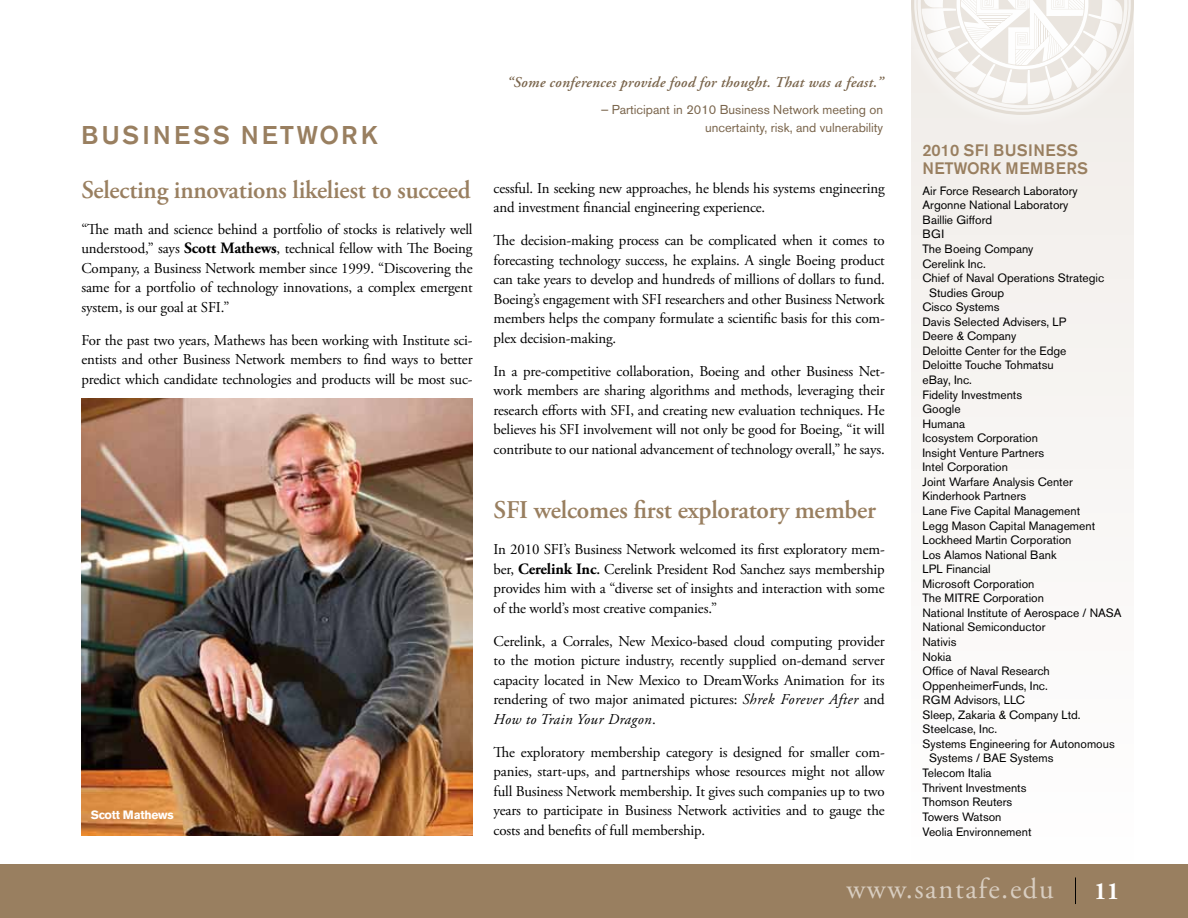
<style>
.page{position:relative;width:1188px;height:918px;background:#fff}
.page>*{position:absolute;margin:0;border:0;box-sizing:border-box;transform-origin:0 0}
.t1{font:28.95px "Adobe Garamond Pro";letter-spacing:.055em;color:#d8cdc0}
.t2{font:600 25.5px "Adobe Garamond Pro";letter-spacing:-.01em;color:#997f60}
.t3{font:500 25.5px "Akzidenz Grotesk BE";letter-spacing:.12em;color:#997f60}
.t4{font:700 24.45px "Adobe Garamond Pro";color:#fff}
.t5{font:500 16.5px/18px "Akzidenz Grotesk BE";letter-spacing:.02em;color:#997f60}
.t6{font:15px/19.5px "Adobe Garamond Pro";letter-spacing:-.01em;color:#000;text-align:justify}
.t7{font:italic 600 15px "Adobe Garamond Pro";letter-spacing:.02em;color:#7a654c}
.t8{font:12.9px/18px "Akzidenz Grotesk BE";color:#7a654c;text-align:right}
.t9{font:12px "Akzidenz Grotesk BE";color:#000}
.t10{font:700 12px "Akzidenz Grotesk BE";letter-spacing:-.02em;color:#fff}
.s1{font-weight:700;font-size:15.75px}
.s2{font-weight:600}
.s3{font-style:italic}
</style>
<div class="page">
<div style="left:911px;top:0;width:223px;height:878px;background:#f8f6f5"></div>
<div style="left:0;top:864px;width:1188px;height:54px;background:#997f60"></div>
<svg style="left:1075px;top:877px;width:1px;height:27px"></svg>
<svg style="left:911px;top:0;width:223px;height:118px"></svg>
<img style="left:81px;top:399px;width:391px;height:437px">
<h2 class="t3" style="left:81px;top:119px;width:298px">BUSI NESS NETWORK</h2>
<h2 class="t2" style="left:81px;top:175px;width:391px">Selecting innovations likeliest to succeed</h2>
<p class="t6" style="left:81px;top:220px;width:393px">“The math and science behind a portfolio of stocks is relatively well understood,” says <span class="s1">Scott Mathews</span>, technical fellow with The Boeing Company, a Business Network member since 1999. “Discovering the same for a portfolio of technology innovations, a complex emergent system, is our goal at SFI.”</p>
<p class="t6" style="left:81px;top:331px;width:393px">For the past two years, Mathews has been working with Institute sci&shy;entists and other Business Network members to find ways to better predict which candidate technologies and products will be most suc-</p>
<p class="t10" style="left:91px;top:808px;width:84px">Scott Mathews</p>
<p class="t7" style="left:507px;top:74px;width:378px">“Some conferences provide food for thought. That was a feast.”</p>
<p class="t8" style="left:601px;top:100px;width:284px">— Participant in 2010 Business Network meeting on uncertainty, risk, and vulnerability</p>
<p class="t6" style="left:494px;top:179px;width:393px">cessful. In seeking new approaches, he blends his systems engineering and investment financial engineering experience.</p>
<p class="t6" style="left:494px;top:232px;width:393px">The decision-making process can be complicated when it comes to forecasting technology success, he explains. A single Boeing product can take years to develop and hundreds of millions of dollars to fund.<br>Boeing’s engagement with SFI researchers and other Business Network members helps the company formulate a scientific basis for this com&shy;plex decision-making.</p>
<p class="t6" style="left:494px;top:362px;width:393px">In a pre-competitive collaboration, Boeing and other Business Net&shy;work members are sharing algorithms and methods, leveraging their research efforts with SFI, and creating new evaluation techniques. He believes his SFI involvement will not only be good for Boeing, “it will contribute to our national advancement of technology overall,” he says.</p>
<h2 class="t2" style="left:494px;top:496px;width:384px">SFI welcomes first exploratory member</h2>
<p class="t6" style="left:494px;top:541px;width:393px">In 2010 SFI’s Business Network welcomed its first exploratory mem&shy;ber, <span class="s1">Cerelink Inc</span><span class="s2">.</span> Cerelink President Rod Sanchez says membership provides him with a “diverse set of insights and interaction with some of the world’s most creative companies.”</p>
<p class="t6" style="left:494px;top:632px;width:393px">Cerelink, a Corrales, New Mexico-based cloud computing provider to the motion picture industry, recently supplied on-demand server capacity located in New Mexico to DreamWorks Animation for its rendering of two major animated pictures: <span class="s3">Shrek Forever After</span> and <span class="s3">How to Train Your Dragon</span>.</p>
<p class="t6" style="left:494px;top:743px;width:393px">The exploratory membership category is designed for smaller com&shy;panies, start-ups, and partnerships whose resources might not allow full Business Network membership. It gives such companies up to two years to participate in Business Network activities and to gauge the costs and benefits of full membership.</p>
<p class="t5" style="left:922px;top:141px;width:165px">2010 SFI BUSI NESS<br>N ETWORK M EMBERS</p>
<p class="t9" style="left:922px;top:183px;width:157px">Air Force Research Laboratory</p>
<p class="t9" style="left:922px;top:198px;width:148px">Argonne National Laboratory</p>
<p class="t9" style="left:922px;top:213px;width:71px">Baillie Gifford</p>
<p class="t9" style="left:922px;top:227px;width:23px">BGI</p>
<p class="t9" style="left:922px;top:242px;width:113px">The Boeing Company</p>
<p class="t9" style="left:922px;top:256px;width:65px">Cerelink Inc.</p>
<p class="t9" style="left:922px;top:271px;width:183px">Chief of Naval Operations Strategic</p>
<p class="t9" style="left:929px;top:285px;width:77px">Studies Group</p>
<p class="t9" style="left:922px;top:300px;width:79px">Cisco Systems</p>
<p class="t9" style="left:922px;top:314px;width:145px">Davis Selected Advisers, LP</p>
<p class="t9" style="left:922px;top:329px;width:95px">Deere &amp; Company</p>
<p class="t9" style="left:922px;top:344px;width:146px">Deloitte Center for the Edge</p>
<p class="t9" style="left:922px;top:358px;width:133px">Deloitte Touche Tohmatsu</p>
<p class="t9" style="left:922px;top:373px;width:51px">eBay, Inc.</p>
<p class="t9" style="left:922px;top:387px;width:101px">Fidelity Investments</p>
<p class="t9" style="left:922px;top:402px;width:40px">Google</p>
<p class="t9" style="left:922px;top:416px;width:44px">Humana</p>
<p class="t9" style="left:922px;top:431px;width:117px">Icosystem Corporation</p>
<p class="t9" style="left:922px;top:445px;width:123px">Insight Venture Partners</p>
<p class="t9" style="left:922px;top:460px;width:87px">Intel Corporation</p>
<p class="t9" style="left:922px;top:475px;width:152px">Joint Warfare Analysis Center</p>
<p class="t9" style="left:922px;top:489px;width:105px">Kinderhook Partners</p>
<p class="t9" style="left:922px;top:504px;width:159px">Lane Five Capital Management</p>
<p class="t9" style="left:922px;top:518px;width:174px">Legg Mason Capital Management</p>
<p class="t9" style="left:922px;top:533px;width:151px">Lockheed Martin Corporation</p>
<p class="t9" style="left:922px;top:547px;width:136px">Los Alamos National Bank</p>
<p class="t9" style="left:922px;top:562px;width:70px">LPL Financial</p>
<p class="t9" style="left:922px;top:576px;width:114px">Microsoft Corporation</p>
<p class="t9" style="left:922px;top:591px;width:123px">The MITRE Corporation</p>
<p class="t9" style="left:922px;top:606px;width:201px">National Institute of Aerospace / NASA</p>
<p class="t9" style="left:922px;top:620px;width:125px">National Semiconductor</p>
<p class="t9" style="left:922px;top:635px;width:35px">Nativis</p>
<p class="t9" style="left:922px;top:649px;width:30px">Nokia</p>
<p class="t9" style="left:922px;top:664px;width:129px">Office of Naval Research</p>
<p class="t9" style="left:922px;top:678px;width:127px">OppenheimerFunds, Inc.</p>
<p class="t9" style="left:922px;top:693px;width:104px">RGM Advisors, LLC</p>
<p class="t9" style="left:922px;top:707px;width:160px">Sleep, Zakaria &amp; Company Ltd.</p>
<p class="t9" style="left:922px;top:722px;width:76px">Steelcase, Inc.</p>
<p class="t9" style="left:922px;top:737px;width:194px">Systems Engineering for Autonomous</p>
<p class="t9" style="left:929px;top:751px;width:126px">Systems / BAE Systems</p>
<p class="t9" style="left:922px;top:766px;width:71px">Telecom Italia</p>
<p class="t9" style="left:922px;top:780px;width:106px">Thrivent Investments</p>
<p class="t9" style="left:922px;top:795px;width:91px">Thomson Reuters</p>
<p class="t9" style="left:922px;top:809px;width:81px">Towers Watson</p>
<p class="t9" style="left:922px;top:824px;width:111px">Veolia Environnement</p>
<h1 class="t1" style="left:846px;top:872px;width:209px">www.santafe.edu</h1>
<h3 class="t4" style="left:1094px;top:877px;width:27px">11</h3>
</div>
